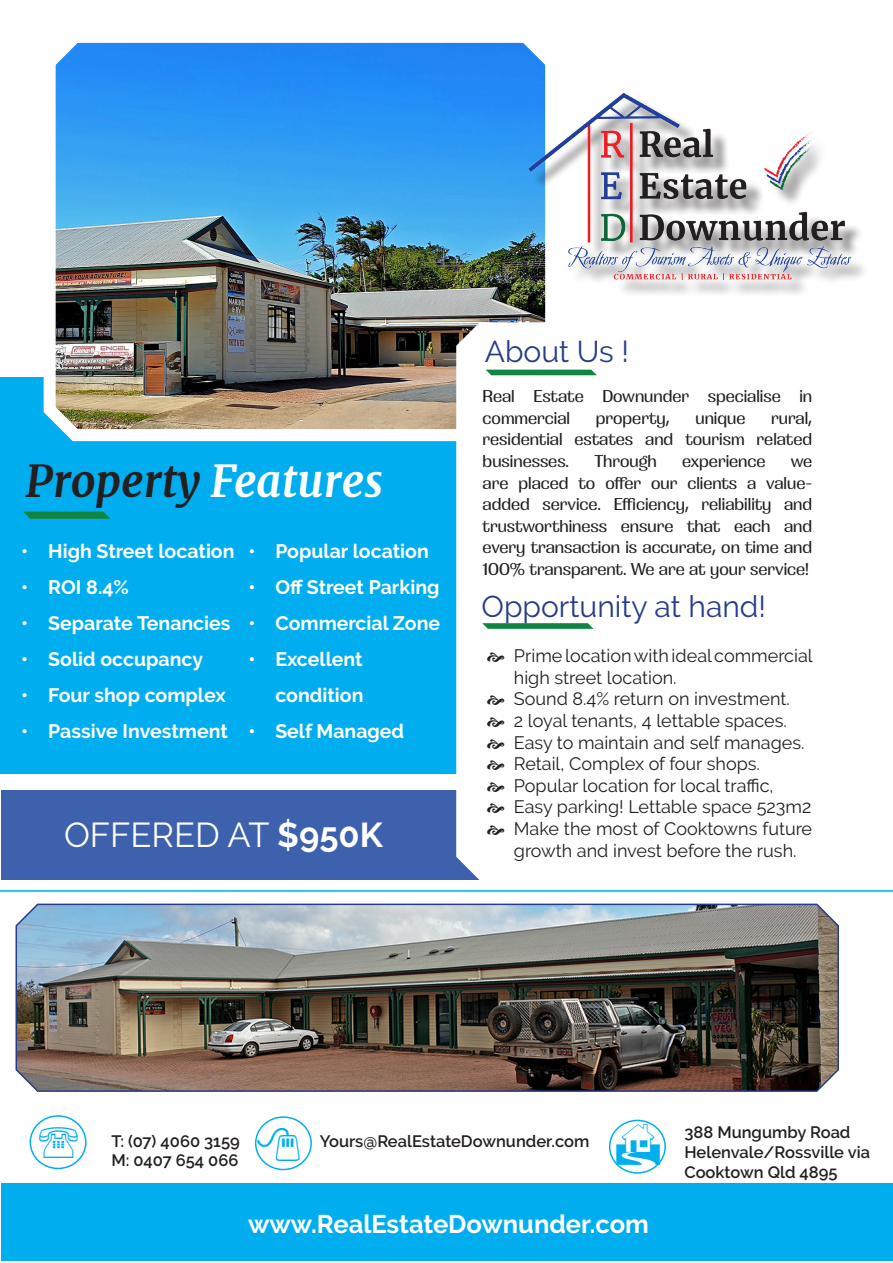
<style>
.page{position:relative;width:893px;height:1263px;background:#fff}
.page>*{position:absolute;margin:0;border:0;box-sizing:border-box;transform-origin:0 0}
.t1{font:italic 700 43.5px "Merriweather";color:#231f20}
.t2{font:34.5px "Raleway";color:#fff}
.t3{font:30px "Raleway";color:#263c87}
.t4{font:700 25.5px "Raleway";color:#fff}
.t5{font:700 19.5px/36px "Raleway";color:#fff;text-align:right}
.t6{font:500 18px/21.6px "Grange";color:#231f20;text-align:justify}
.t7{font:18px/21.6px "Raleway";color:#231f20}
.t8{font:600 16.5px/19.8px "Raleway";color:#231f20}
.s1{color:#fff}
.s2{font-weight:700}
</style>
<div class="page">
<div style="left:1px;top:1183px;width:891px;height:77px;background:#00aeef"></div>
<div style="left:30px;top:1115px;width:57px;height:54px;border:2px solid #00aeef;border-radius:50%"></div>
<div style="left:255px;top:1116px;width:57px;height:54px;border:2px solid #00aeef;border-radius:50%"></div>
<div style="left:609px;top:1120px;width:57px;height:54px;border:2px solid #00aeef;border-radius:50%"></div>
<div style="left:1px;top:789px;width:525px;height:90px;background:#3d61ad"></div>
<div style="left:1px;top:377px;width:496px;height:397px;background:#00aeef"></div>
<img style="left:43px;top:42px;width:503px;height:400px">
<svg style="left:452px;top:315px;width:145px;height:565px"></svg>
<div style="left:532px;top:96px;width:337px;height:201px;background:#231f20;opacity:.7"></div>
<img style="left:528px;top:85px;width:337px;height:203px">
<hr style="left:0;top:890px;width:893px;height:2px;background:#00aeef">
<img style="left:15px;top:903px;width:824px;height:189px">
<svg style="left:482px;top:623px;width:111px;height:6px"></svg>
<svg style="left:23px;top:512px;width:88px;height:7px"></svg>
<svg style="left:486px;top:370px;width:111px;height:5px"></svg>
<svg style="left:258px;top:1127px;width:6px;height:33px"></svg>
<svg style="left:487px;top:652px;width:17px;height:10px"></svg>
<svg style="left:487px;top:696px;width:17px;height:9px"></svg>
<svg style="left:487px;top:717px;width:17px;height:10px"></svg>
<svg style="left:487px;top:739px;width:17px;height:10px"></svg>
<svg style="left:487px;top:760px;width:17px;height:10px"></svg>
<svg style="left:487px;top:782px;width:17px;height:10px"></svg>
<svg style="left:487px;top:804px;width:17px;height:9px"></svg>
<svg style="left:487px;top:825px;width:17px;height:10px"></svg>
<svg style="left:616px;top:1124px;width:44px;height:41px"></svg>
<p class="t1" style="left:26px;top:454px;width:359px">Property <span class="s1">Features</span></p>
<p class="t5" style="left:21px;top:533px;width:215px">• High Street location</p>
<p class="t5" style="left:21px;top:569px;width:109px">• ROI 8.4%</p>
<p class="t5" style="left:21px;top:605px;width:211px">• Separate Tenancies</p>
<p class="t5" style="left:21px;top:641px;width:183px">• Solid occupancy</p>
<p class="t5" style="left:21px;top:677px;width:206px">• Four shop complex</p>
<p class="t5" style="left:21px;top:713px;width:208px">• Passive Investment</p>
<p class="t5" style="left:248px;top:533px;width:182px">• Popular location</p>
<p class="t5" style="left:248px;top:569px;width:193px">• Off Street Parking</p>
<p class="t5" style="left:248px;top:605px;width:193px">• Commercial Zone</p>
<p class="t5" style="left:248px;top:641px;width:117px">• Excellent condition</p>
<p class="t5" style="left:248px;top:713px;width:157px">• Self Managed</p>
<p class="t2" style="left:64px;top:814px;width:320px">OFFERED AT <span class="s2">$950K</span></p>
<p class="t3" style="left:485px;top:334px;width:146px">About Us !</p>
<p class="t6" style="left:483px;top:385px;width:331px">Real Estate Downunder specialise in commercial</p>
<p class="t6" style="left:483px;top:407px;width:331px;text-indent:288px">rural, residential estates and tourism related businesses.</p>
<p class="t6" style="left:596px;top:407px;width:75px">property,</p>
<p class="t6" style="left:695px;top:407px;width:52px">unique</p>
<p class="t6" style="left:594px;top:450px;width:64px">Through</p>
<p class="t6" style="left:682px;top:450px;width:85px">experience</p>
<p class="t6" style="left:483px;top:450px;width:331px;text-indent:308px">we are placed to offer our clients a value&shy;added service. Efficiency, reliability and trustworthiness ensure that each and every transaction is accurate, on time and 100% transparent. We are at your service!</p>
<p class="t3" style="left:482px;top:589px;width:286px">Opportunity at hand!</p>
<p class="t7" style="left:514px;top:645px;width:300px">Prime location with ideal commercial high street location.</p>
<p class="t7" style="left:514px;top:688px;width:277px">Sound 8.4% return on investment.</p>
<p class="t7" style="left:514px;top:710px;width:275px">2 loyal tenants, 4 lettable spaces.</p>
<p class="t7" style="left:514px;top:731px;width:292px">Easy to maintain and self manages.</p>
<p class="t7" style="left:514px;top:753px;width:248px">Retail, Complex of four shops.</p>
<p class="t7" style="left:514px;top:775px;width:261px">Popular location for local traffic,</p>
<p class="t7" style="left:514px;top:796px;width:299px">Easy parking! Lettable space 523m2</p>
<p class="t7" style="left:514px;top:818px;width:300px">Make the most of Cooktowns future growth and invest before the rush.</p>
<p class="t8" style="left:111px;top:1131px;width:130px">T: (07) 4060 3159<br>M: 0407 654 066</p>
<p class="t8" style="left:320px;top:1131px;width:271px">Yours@RealEstateDownunder.com</p>
<p class="t8" style="left:684px;top:1122px;width:187px">388 Mungumby Road<br>Helenvale/Rossville via</p>
<p class="t8" style="left:684px;top:1162px;width:155px">Cooktown Qld 4895</p>
<h3 class="t4" style="left:248px;top:1209px;width:402px">www.RealEstateDownunder.com</h3>
</div>
